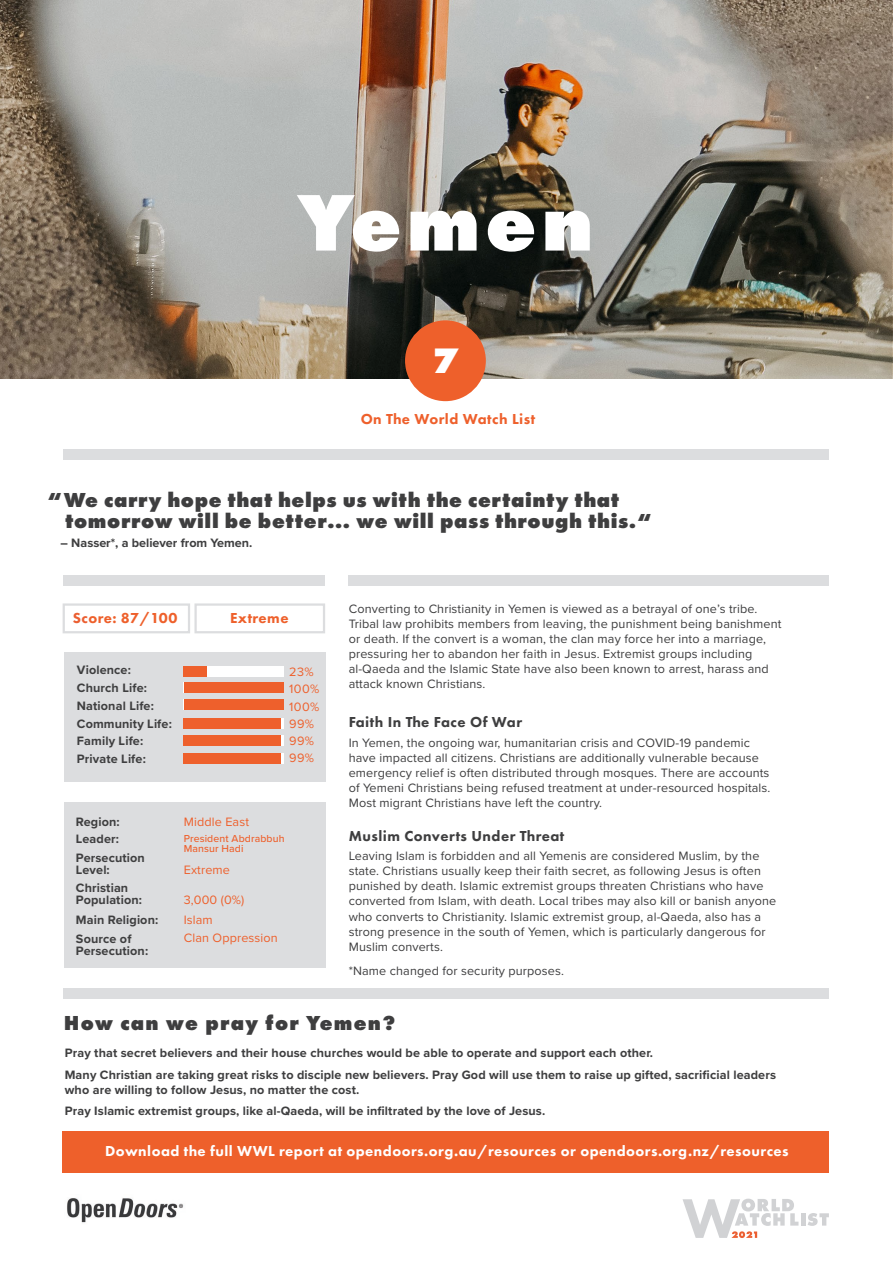
<style>
.page{position:relative;width:893px;height:1263px;background:#fff}
.page>*{position:absolute;margin:0;border:0;box-sizing:border-box;transform-origin:0 0}
.t1{font:800 83.1px "Futura PT";letter-spacing:.06em;color:#fff}
.t2{font:800 36.75px "Futura PT";color:#fff}
.t3{font:800 21px/21px "Futura PT";letter-spacing:.03em;color:#3e3e3f}
.t4{font:800 21px "Futura PT";letter-spacing:.06em;color:#3e3e3f}
.t5{font:800 15px "Futura PT";letter-spacing:.03em;color:#fff}
.t6{font:800 15px "Futura PT";letter-spacing:.03em;color:#3e3e3f}
.t7{font:800 15px "Futura PT";letter-spacing:.03em;color:#ee602c}
.t8{font:800 15px "Futura PT";letter-spacing:.03em;color:#ee602b}
.t9{font:12.6px/15.1px "Proxima Nova";letter-spacing:.01em;color:#3e3e3f}
.t10{font:700 12.6px/12px "Proxima Nova";letter-spacing:.01em;color:#3e3e3f}
.t11{font:12.6px "Proxima Nova";letter-spacing:.01em;color:#ee602c}
.t12{font:500 10.5px/10.5px "Proxima Nova";letter-spacing:.01em;color:#ee602c}
.s1{color:#eb5f32}
</style>
<div class="page">
<div style="left:64px;top:802px;width:262px;height:165px;background:#dcdddf"></div>
<hr style="left:801px;top:1213px;width:4px;height:12px;background:#d1d2d4">
<svg style="left:808px;top:1213px;width:21px;height:13px"></svg>
<svg style="left:683px;top:1199px;width:115px;height:39px"></svg>
<img style="left:0;top:0;width:892px;height:378px">
<div style="left:64px;top:575px;width:261px;height:10px;background:#dcdddf"></div>
<div style="left:349px;top:575px;width:480px;height:10px;background:#dcdddf"></div>
<div style="left:64px;top:988px;width:765px;height:10px;background:#dcdddf"></div>
<div style="left:64px;top:449px;width:765px;height:11px;background:#dcdddf"></div>
<div style="left:64px;top:652px;width:261px;height:129px;background:#dcdddf"></div>
<div style="left:63px;top:603px;width:127px;height:30px;border:2px solid #dcdddf"></div>
<div style="left:194px;top:603px;width:131px;height:30px;border:2px solid #dcdddf"></div>
<svg style="left:184px;top:666px;width:100px;height:10px"></svg>
<svg style="left:184px;top:682px;width:100px;height:10px"></svg>
<svg style="left:184px;top:700px;width:100px;height:10px"></svg>
<svg style="left:184px;top:718px;width:100px;height:10px"></svg>
<svg style="left:184px;top:735px;width:100px;height:10px"></svg>
<svg style="left:184px;top:753px;width:100px;height:10px"></svg>
<div style="left:62px;top:1131px;width:767px;height:41px;background:#ee602b"></div>
<div style="left:405px;top:320px;width:81px;height:81px;background:#ee602b;border-radius:50%"></div>
<img style="left:67px;top:1198px;width:117px;height:25px">
<p class="t1" style="left:297px;top:170px;width:298px">Yemen</p>
<p class="t2" style="left:432px;top:337px;width:27px">7</p>
<p class="t7" style="left:361px;top:410px;width:176px">On The World Watch List</p>
<p class="t3" style="left:66px;top:489px;width:588px;text-indent:-18px">“We carry hope that helps us with the certainty that tomorrow will be better… we will pass through this.“</p>
<p class="t10" style="left:61px;top:537px;width:193px">– Nasser*, a believer from Yemen.</p>
<p class="t8" style="left:73px;top:609px;width:106px"><span class="s1">Sc</span>ore: 87/100</p>
<p class="t8" style="left:230px;top:609px;width:60px">Extreme</p>
<p class="t10" style="left:77px;top:664px;width:55px">Violence:</p>
<p class="t10" style="left:77px;top:682px;width:72px">Church Life:</p>
<p class="t10" style="left:77px;top:699px;width:78px">National Life:</p>
<p class="t10" style="left:77px;top:717px;width:96px">Community Life:</p>
<p class="t10" style="left:77px;top:735px;width:68px">Family Life:</p>
<p class="t10" style="left:77px;top:752px;width:70px">Private Life:</p>
<p class="t11" style="left:289px;top:662px;width:26px">23%</p>
<p class="t11" style="left:289px;top:680px;width:32px">100%</p>
<p class="t11" style="left:289px;top:697px;width:32px">100%</p>
<p class="t11" style="left:289px;top:714px;width:26px">99%</p>
<p class="t11" style="left:289px;top:731px;width:26px">99%</p>
<p class="t11" style="left:289px;top:749px;width:26px">99%</p>
<p class="t10" style="left:76px;top:815px;width:45px">Region:</p>
<p class="t11" style="left:184px;top:812px;width:67px">Middle East</p>
<p class="t12" style="left:184px;top:833px;width:102px">President Abdrabbuh<br>Mansur Hadi</p>
<p class="t11" style="left:184px;top:860px;width:48px">Extreme</p>
<p class="t11" style="left:184px;top:890px;width:62px">3,000 (0%)</p>
<p class="t11" style="left:184px;top:911px;width:31px">Islam</p>
<p class="t11" style="left:184px;top:928px;width:96px">Clan Oppression</p>
<p class="t10" style="left:76px;top:833px;width:45px">Leader:</p>
<p class="t10" style="left:76px;top:851px;width:70px">Persecution<br>Level:</p>
<p class="t10" style="left:76px;top:881px;width:67px">Christian<br>Population:</p>
<p class="t10" style="left:76px;top:914px;width:84px">Main Religion:</p>
<p class="t10" style="left:76px;top:932px;width:57px">Source of</p>
<p class="t10" style="left:76px;top:945px;width:74px">Persecution:</p>
<p class="t9" style="left:349px;top:600px;width:434px">Converting to Christianity in Yemen is viewed as a betrayal of one’s tribe.<br>Tribal law prohibits members from leaving, the punishment being banishment or death. If the convert is a woman, the clan may force her into a marriage, pressuring her to abandon her faith in Jesus. Extremist groups including al-Qaeda and the Islamic State have also been known to arrest, harass and attack known Christians.</p>
<p class="t6" style="left:349px;top:713px;width:175px">Faith In The Face Of War</p>
<p class="t9" style="left:349px;top:735px;width:423px">In Yemen, the ongoing war, humanitarian crisis and COVID-19 pandemic have impacted all citizens. Christians are additionally vulnerable because emergency relief is often distributed through mosques. There are accounts of Yemeni Christians being refused treatment at under-resourced hospitals.<br>Most migrant Christians have left the country.</p>
<p class="t6" style="left:349px;top:826px;width:217px">Muslim Converts Under Threat</p>
<p class="t9" style="left:349px;top:848px;width:429px">Leaving Islam is forbidden and all Yemenis are considered Muslim, by the state. Christians usually keep their faith secret, as following Jesus is often punished by death. Islamic extremist groups threaten Christians who have converted from Islam, with death. Local tribes may also kill or banish anyone who converts to Christianity. Islamic extremist group, al-Qaeda, also has a strong presence in the south of Yemen, which is particularly dangerous for Muslim converts.</p>
<p class="t9" style="left:349px;top:962px;width:217px">*Name changed for security purposes.</p>
<p class="t4" style="left:64px;top:1010px;width:333px">How can we pray for Yemen?</p>
<p class="t10" style="left:65px;top:1046px;width:590px">Pray that secret believers and their house churches would be able to operate and support each other.</p>
<p class="t10" style="left:65px;top:1066px;width:713px;line-height:15.1px">Many Christian are taking great risks to disciple new believers. Pray God will use them to raise up gifted, sacrificial leaders who are willing to follow Jesus, no matter the cost.</p>
<p class="t10" style="left:65px;top:1105px;width:482px">Pray Islamic extremist groups, like al-Qaeda, will be infiltrated by the love of Jesus.</p>
<p class="t5" style="left:105px;top:1142px;width:685px">Download the full WWL report at opendoors.org.au/resources or opendoors.org.nz/resources</p>
</div>
